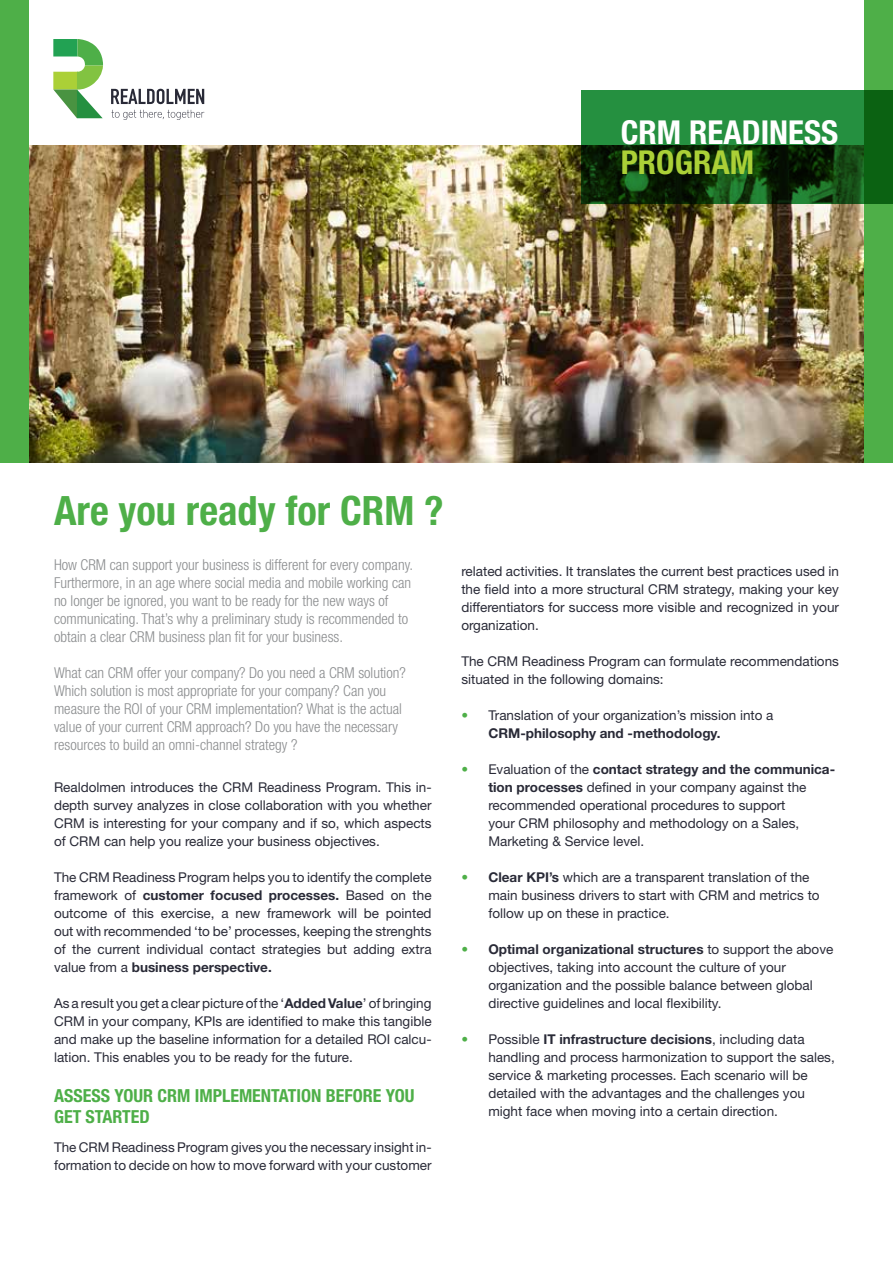
<style>
.page{position:relative;width:893px;height:1263px;background:#fff}
.page>*{position:absolute;margin:0;border:0;box-sizing:border-box;transform-origin:0 0}
.t1{font:700 condensed 40.5px "Helvetica Neue LT Std";color:#4eaf48}
.t2{font:700 condensed 33px "Helvetica Neue LT Std";color:#fff}
.t3{font:700 condensed 33px "Helvetica Neue LT Std";color:#abd037}
.t4{font:700 condensed 18px/21.6px "Helvetica Neue LT Std";color:#4eaf48}
.t5{font:300 condensed 15px/18px "Helvetica Neue LT Std";color:#8a8c8e}
.t6{font:13.5px/18px "Helvetica Neue LT Std";color:#292a37}
.s1{font-weight:700}
.s2{font-weight:700;color:#4eaf48}
</style>
<div class="page">
<div style="left:0;top:0;width:893px;height:463px;background:#4eaf48"></div>
<div style="left:29px;top:0;width:835px;height:463px;background:#fff"></div>
<svg style="left:111px;top:110px;width:93px;height:10px"></svg>
<svg style="left:111px;top:89px;width:93px;height:15px"></svg>
<svg style="left:53px;top:39px;width:50px;height:79px"></svg>
<img style="left:29px;top:145px;width:835px;height:318px">
<svg style="left:581px;top:90px;width:312px;height:114px"></svg>
<h2 class="t2" style="left:621px;top:112px;width:219px">CRM READINESS</h2>
<h2 class="t3" style="left:621px;top:142px;width:135px">PROGRAM</h2>
<h1 class="t1" style="left:54px;top:486px;width:391px">Are you ready for CRM ?</h1>
<p class="t5" style="left:54px;top:555px;width:360px">How CRM can support your business is different for every company.<br>Furthermore, in an age where social media and mobile working can no longer be ignored, you want to be ready for the new ways of communicating. That’s why a preliminary study is recommended to obtain a clear CRM business plan fit for your business.</p>
<p class="t5" style="left:54px;top:663px;width:353px">What can CRM offer your company? Do you need a CRM solution?<br>Which solution is most appropriate for your company? Can you measure the ROI of your CRM implementation? What is the actual value of your current CRM approach? Do you have the necessary resources to build an omni-channel strategy ?</p>
<p class="t6" style="left:54px;top:778px;width:379px;text-align:justify">Realdolmen introduces the CRM Readiness Program. This in&shy;depth survey analyzes in close collaboration with you whether CRM is interesting for your company and if so, which aspects of CRM can help you realize your business objectives.</p>
<p class="t6" style="left:54px;top:868px;width:379px;text-align:justify">The CRM Readiness Program helps you to identify the complete framework of <span class="s1">customer focused processes.</span> Based on the outcome of this exercise, a new framework will be pointed out with recommended ‘to be’ processes, keeping the strenghts of the current individual contact strategies but adding extra value from a <span class="s1">business perspective.</span></p>
<p class="t6" style="left:54px;top:994px;width:379px;text-align:justify">As a result you get a clear picture of the ‘<span class="s1">Added Value</span>’ of bringing CRM in your company, KPIs are identified to make this tangible and make up the baseline information for a detailed ROI calcu&shy;lation. This enables you to be ready for the future.</p>
<h3 class="t4" style="left:54px;top:1084px;width:362px">ASSESS YOUR CRM IMPLEMENTATION BEFORE YOU<br>GET STARTED</h3>
<p class="t6" style="left:54px;top:1138px;width:379px">The CRM Readiness Program gives you the necessary insight in&shy;formation to decide on how to move forward with your customer</p>
<p class="t6" style="left:461px;top:562px;width:379px;text-align:justify">related activities. It translates the current best practices used in the field into a more structural CRM strategy, making your key differentiators for success more visible and recognized in your organization.</p>
<p class="t6" style="left:461px;top:652px;width:379px">The CRM Readiness Program can formulate recommendations situated in the following domains:</p>
<p class="t6" style="left:488px;top:706px;width:287px;text-indent:-27px"><span class="s2">•</span> Translation of your organization’s mission into a<br><span class="s1">CRM-philosophy and -methodology.</span></p>
<p class="t6" style="left:488px;top:760px;width:348px;text-indent:-27px"><span class="s2">•</span> Evaluation of the <span class="s1">contact strategy and the communica&shy;tion processes</span> defined in your company against the recommended operational procedures to support<br>your CRM philosophy and methodology on a Sales, Marketing &amp; Service level.</p>
<p class="t6" style="left:488px;top:868px;width:333px;text-indent:-27px"><span class="s2">•</span> <span class="s1">Clear KPI’s</span> which are a transparent translation of the main business drivers to start with CRM and metrics to follow up on these in practice.</p>
<p class="t6" style="left:488px;top:940px;width:346px;text-indent:-27px"><span class="s2">•</span> <span class="s1">Optimal organizational structures</span> to support the above objectives, taking into account the culture of your organization and the possible balance between global directive guidelines and local flexibility.</p>
<p class="t6" style="left:488px;top:1030px;width:348px;text-indent:-27px"><span class="s2">•</span> Possible <span class="s1">IT infrastructure decisions</span>, including data handling and process harmonization to support the sales, service &amp; marketing processes. Each scenario will be detailed with the advantages and the challenges you might face when moving into a certain direction.</p>
</div>
